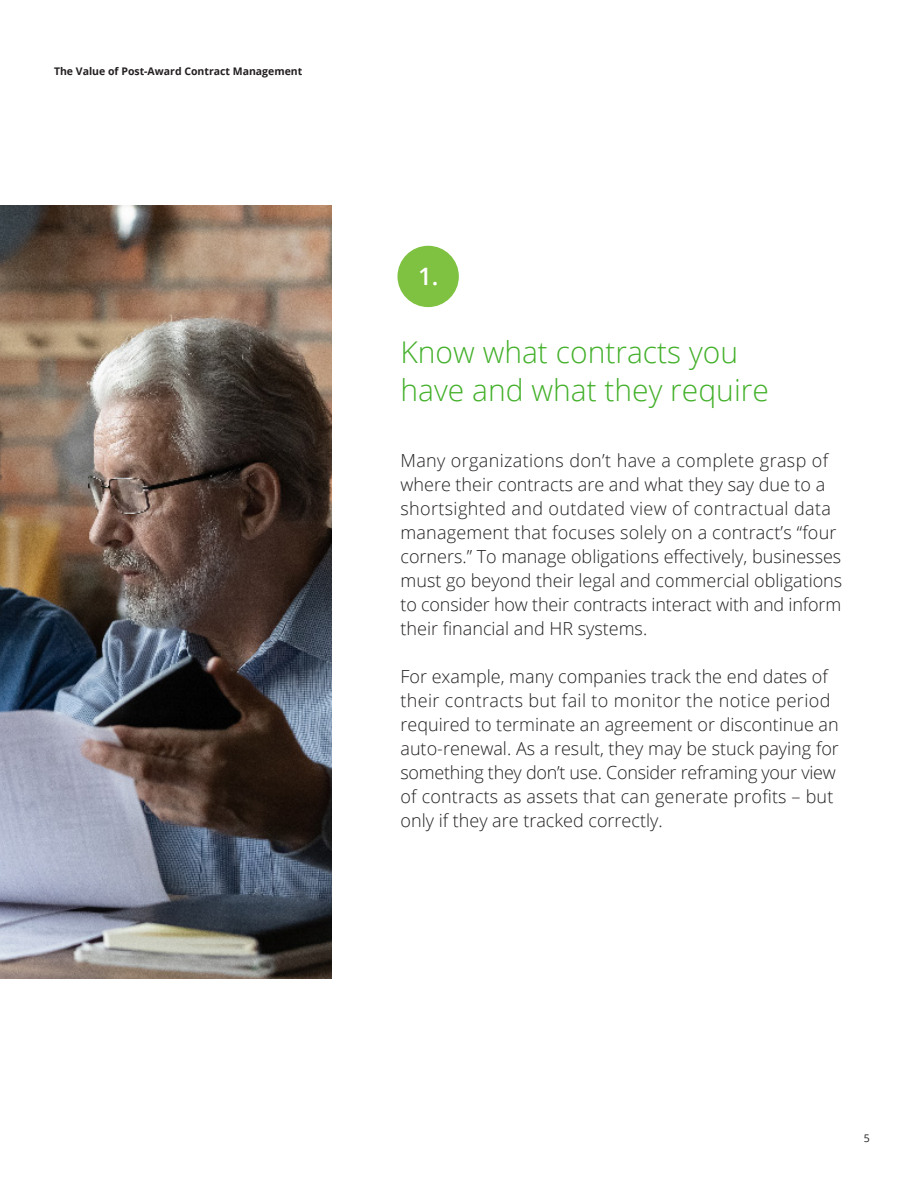
<style>
.page{position:relative;width:918px;height:1188px;background:#fff}
.page>*{position:absolute;margin:0;border:0;box-sizing:border-box;transform-origin:0 0}
.t1{font:300 30px/38.2px "Open Sans";color:#43b02a}
.t2{font:600 24px "Open Sans";color:#fff}
.t3{font:300 18px/24px "Open Sans";color:#231f20}
.t4{font:700 10.5px "Open Sans";color:#231f20}
.t5{font:10.5px "Open Sans";color:#231f20}
</style>
<div class="page">
<img style="left:0;top:205px;width:331px;height:773px">
<div style="left:397px;top:246px;width:62px;height:61px;background:#7fc241;border-radius:50%"></div>
<p class="t4" style="left:54px;top:64px;width:250px">The Value of Post-Award Contract Management</p>
<p class="t2" style="left:418px;top:259px;width:22px">1.</p>
<p class="t1" style="left:400px;top:332px;width:370px">Know what contracts you have and what they require</p>
<p class="t3" style="left:400px;top:448px;width:443px">Many organizations don’t have a complete grasp of where their contracts are and what they say due to a shortsighted and outdated view of contractual data management that focuses solely on a contract’s “four corners.” To manage obligations effectively, businesses must go beyond their legal and commercial obligations to consider how their contracts interact with and inform their financial and HR systems.</p>
<p class="t3" style="left:400px;top:664px;width:440px">For example, many companies track the end dates of their contracts but fail to monitor the notice period required to terminate an agreement or discontinue an auto-renewal. As a result, they may be stuck paying for something they don’t use. Consider reframing your view of contracts as assets that can generate profits – but only if they are tracked correctly.</p>
<p class="t5" style="left:864px;top:1131px;width:8px">5</p>
</div>
